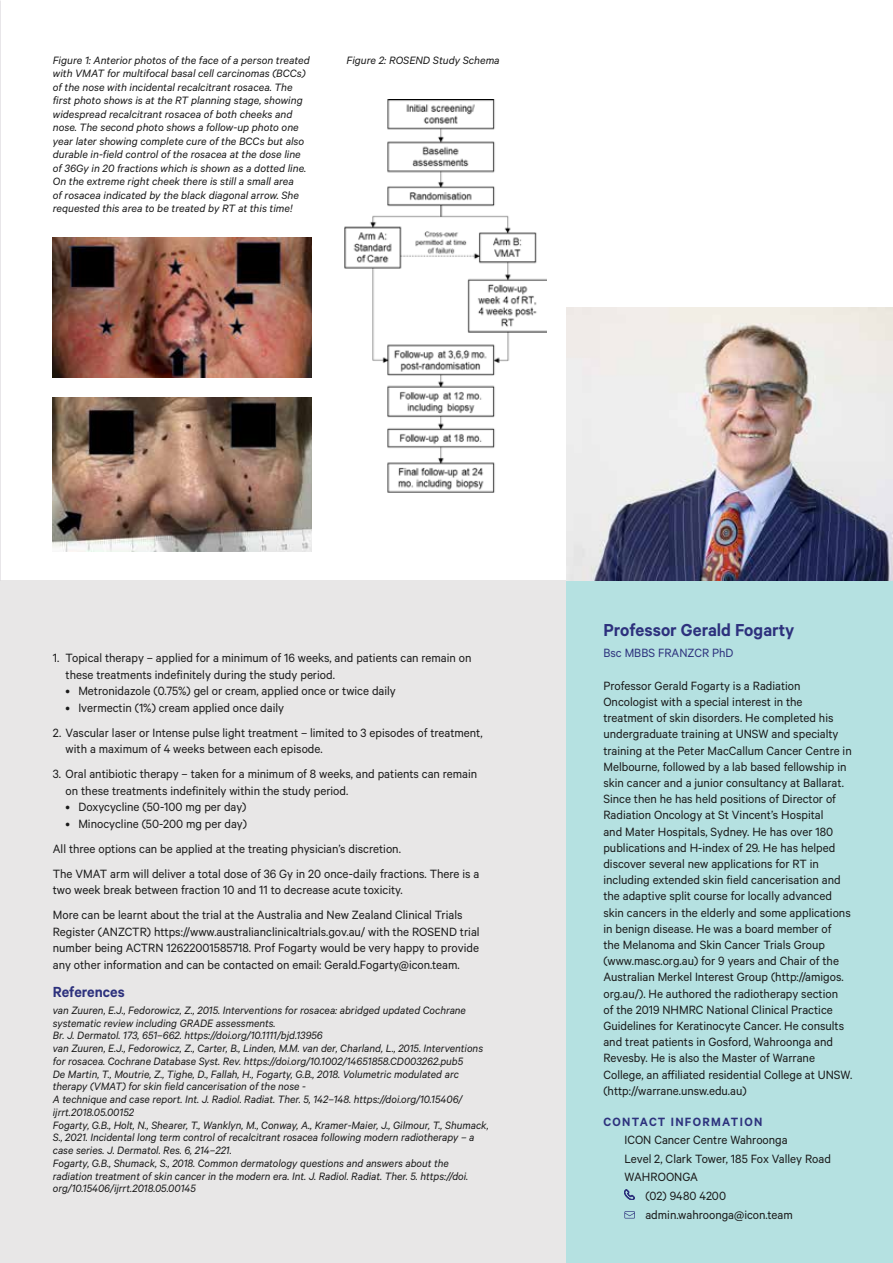
<style>
.page{position:relative;width:893px;height:1263px;background:#fff}
.page>*{position:absolute;margin:0;border:0;box-sizing:border-box;transform-origin:0 0}
.t1{font:600 19.5px "Calibre";color:#2d317d}
.t2{font:600 16.5px "Calibre";color:#2d317d}
.t3{font:13.5px/16.2px "Calibre";color:#1a1a1a}
.t4{font:600 13.5px "Calibre";letter-spacing:.1em;color:#2d317d}
.t5{font:13.5px "Calibre";color:#2d317d}
.t6{font:italic 12px/12.8px "Calibre";color:#1a1a1a}
</style>
<div class="page">
<div style="left:0;top:580px;width:567px;height:683px;background:#e8e7e7"></div>
<img style="left:0;top:0;width:1px;height:580px">
<div style="left:567px;top:580px;width:326px;height:683px;background:#b5e1e1"></div>
<img style="left:567px;top:308px;width:326px;height:272px">
<svg style="left:624px;top:1190px;width:11px;height:10px"></svg>
<svg style="left:624px;top:1211px;width:11px;height:7px"></svg>
<img style="left:53px;top:398px;width:259px;height:154px">
<img style="left:53px;top:237px;width:259px;height:141px">
<img style="left:344px;top:100px;width:202px;height:393px">
<p class="t6" style="left:53px;top:53px;width:259px;line-height:13.5px">Figure 1: Anterior photos of the face of a person treated with VMAT for multifocal basal cell carcinomas (BCCs) of the nose with incidental recalcitrant rosacea. The first photo shows is at the RT planning stage, showing widespread recalcitrant rosacea of both cheeks and nose. The second photo shows a follow-up photo one year later showing complete cure of the BCCs but also durable in-field control of the rosacea at the dose line of 36Gy in 20 fractions which is shown as a dotted line.<br>On the extreme right cheek there is still a small area<br>of rosacea indicated by the black diagonal arrow. She requested this area to be treated by RT at this time!</p>
<p class="t6" style="left:347px;top:53px;width:155px">Figure 2: ROSEND Study Schema</p>
<p class="t3" style="left:66px;top:649px;width:407px;text-indent:-13px">1. Topical therapy – applied for a minimum of 16 weeks, and patients can remain on these treatments indefinitely during the study period.</p>
<p class="t3" style="left:66px;top:682px;width:332px">• Metronidazole (0.75%) gel or cream, applied once or twice daily</p>
<p class="t3" style="left:66px;top:699px;width:220px">• Ivermectin (1%) cream applied once daily</p>
<p class="t3" style="left:66px;top:724px;width:419px;text-indent:-13px">2. Vascular laser or Intense pulse light treatment – limited to 3 episodes of treatment, with a maximum of 4 weeks between each episode.</p>
<p class="t3" style="left:66px;top:765px;width:413px;text-indent:-13px">3. Oral antibiotic therapy – taken for a minimum of 8 weeks, and patients can remain on these treatments indefinitely within the study period.</p>
<p class="t3" style="left:66px;top:798px;width:182px">• Doxycycline (50-100 mg per day)</p>
<p class="t3" style="left:53px;top:810px;width:428px;line-height:25px;text-indent:13px">• Minocycline (50-200 mg per day)<br>All three options can be applied at the treating physician’s discretion.<br>The VMAT arm will deliver a total dose of 36 Gy in 20 once-daily fractions. There is a</p>
<p class="t3" style="left:53px;top:877px;width:411px;line-height:25px">two week break between fraction 10 and 11 to decrease acute toxicity.<br>More can be learnt about the trial at the Australia and New Zealand Clinical Trials</p>
<p class="t3" style="left:53px;top:923px;width:428px;text-align:justify">Register (ANZCTR) https://www.australianclinicaltrials.gov.au/ with the ROSEND trial number being ACTRN 12622001585718. Prof Fogarty would be very happy to provide any other information and can be contacted on email: Gerald.Fogarty@icon.team.</p>
<p class="t2" style="left:53px;top:982px;width:73px">References</p>
<p class="t6" style="left:53px;top:1003px;width:437px">van Zuuren, E.J., Fedorowicz, Z., 2015. Interventions for rosacea: abridged updated Cochrane systematic review including GRADE assessments.<br>Br. J. Dermatol. 173, 651–662. https://doi.org/10.1111/bjd.13956<br>van Zuuren, E.J., Fedorowicz, Z., Carter, B., Linden, M.M. van der, Charland, L., 2015. Interventions for rosacea. Cochrane Database Syst. Rev. https://doi.org/10.1002/14651858.CD003262.pub5<br>De Martin, T., Moutrie, Z., Tighe, D., Fallah, H., Fogarty, G.B., 2018. Volumetric modulated arc therapy (VMAT) for skin field cancerisation of the nose -<br>A technique and case report. Int. J. Radiol. Radiat. Ther. 5, 142–148. https://doi.org/10.15406/ ijrrt.2018.05.00152<br>Fogarty, G.B., Holt, N., Shearer, T., Wanklyn, M., Conway, A., Kramer-Maier, J., Gilmour, T., Shumack, S., 2021. Incidental long term control of recalcitrant rosacea following modern radiotherapy – a case series. J. Dermatol. Res. 6, 214–221.<br>Fogarty, G.B., Shumack, S., 2018. Common dermatology questions and answers about the radiation treatment of skin cancer in the modern era. Int. J. Radiol. Radiat. Ther. 5. https://doi. org/10.15406/ijrrt.2018.05.00145</p>
<h1 class="t1" style="left:603px;top:618px;width:193px">Professor Gerald Fogarty</h1>
<p class="t5" style="left:603px;top:644px;width:132px">Bsc MBBS FRANZCR PhD</p>
<p class="t3" style="left:603px;top:677px;width:251px">Professor Gerald Fogarty is a Radiation Oncologist with a special interest in the treatment of skin disorders. He completed his undergraduate training at UNSW and specialty training at the Peter MacCallum Cancer Centre in Melbourne, followed by a lab based fellowship in skin cancer and a junior consultancy at Ballarat.<br>Since then he has held positions of Director of Radiation Oncology at St Vincent’s Hospital<br>and Mater Hospitals, Sydney. He has over 180 publications and H-index of 29. He has helped discover several new applications for RT in including extended skin field cancerisation and the adaptive split course for locally advanced skin cancers in the elderly and some applications in benign disease. He was a board member of<br>the Melanoma and Skin Cancer Trials Group (www.masc.org.au) for 9 years and Chair of the Australian Merkel Interest Group (http://amigos. org.au/). He authored the radiotherapy section<br>of the 2019 NHMRC National Clinical Practice Guidelines for Keratinocyte Cancer. He consults and treat patients in Gosford, Wahroonga and Revesby. He is also the Master of Warrane College, an affiliated residential College at UNSW. (http://warrane.unsw.edu.au)</p>
<p class="t4" style="left:603px;top:1114px;width:160px">CONTACT INFORMATION</p>
<p class="t3" style="left:624px;top:1131px;width:165px">ICON Cancer Centre Wahroonga</p>
<p class="t3" style="left:624px;top:1150px;width:208px">Level 2, Clark Tower, 185 Fox Valley Road</p>
<p class="t3" style="left:624px;top:1168px;width:75px">WAHROONGA</p>
<p class="t3" style="left:645px;top:1187px;width:82px">(02) 9480 4200</p>
<p class="t3" style="left:645px;top:1206px;width:149px">admin.wahroonga@icon.team</p>
</div>
